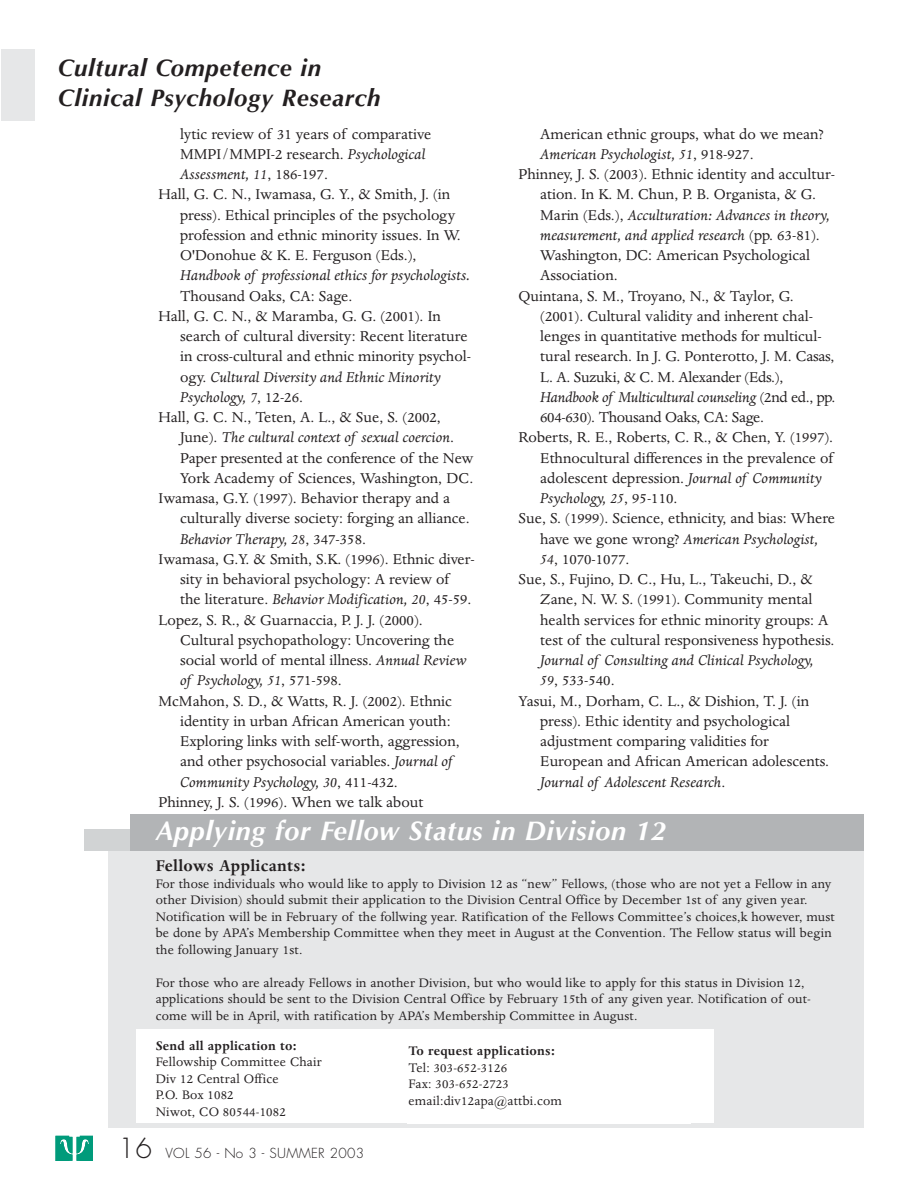
<style>
.page{position:relative;width:918px;height:1188px;background:#fff}
.page>*{position:absolute;margin:0;border:0;box-sizing:border-box;transform-origin:0 0}
.t1{font:italic 700 27px "Optima";letter-spacing:.02em;color:#fff}
.t2{font:italic 700 24px/30px "Optima";letter-spacing:.03em;color:#231f20}
.t3{font:700 18px "Dante";letter-spacing:.02em;color:#231f20}
.t4{font:16.5px "Dante";color:#231f20}
.t5{font:italic 16.5px "Dante";color:#231f20}
.t6{font:16.5px "Dante";letter-spacing:-.02em;color:#231f20}
.t7{font:14.25px/16.5px "Dante";letter-spacing:.015em;color:#231f20}
.t8{font:700 14.25px "Dante";letter-spacing:.02em;color:#231f20}
.t9{font:300 13.5px "Futura";letter-spacing:.02em;color:#231f20}
.s1{font-style:italic}
.s2{font-style:normal}
.s3{font-size:27px}
</style>
<div class="page">
<div style="left:1px;top:49px;width:34px;height:72px;background:#e6e7e8"></div>
<svg style="left:56px;top:1135px;width:37px;height:1px"></svg>
<svg style="left:56px;top:1136px;width:37px;height:24px"></svg>
<div style="left:108px;top:831px;width:756px;height:297px;background:#e6e7e8"></div>
<div style="left:137px;top:1029px;width:577px;height:94px;background:#fff"></div>
<div style="left:85px;top:830px;width:779px;height:21px;background:#d1d3d4"></div>
<div style="left:131px;top:814px;width:733px;height:36px;background:#b2b4b6"></div>
<div style="left:407px;top:1044px;width:283px;height:80px;background:#fff"></div>
<h2 class="t2" style="left:58px;top:56px;width:324px">Cultural Competence in<br>Clinical Psychology Research</h2>
<p class="t4" style="left:180px;top:127px;width:253px">lytic review of 31 years of comparative</p>
<p class="t4" style="left:180px;top:147px;width:247px">MMPI/MMPI-2 research. <span class="s1">Psychological</span></p>
<p class="t5" style="left:180px;top:167px;width:149px">Assessment, 11<span class="s2">, 186-197.</span></p>
<p class="t4" style="left:159px;top:188px;width:293px">Hall, G. C. N., Iwamasa, G. Y., &amp; Smith, J. (in</p>
<p class="t4" style="left:180px;top:208px;width:277px">press). Ethical principles of the psychology</p>
<p class="t4" style="left:180px;top:228px;width:282px">profession and ethnic minority issues. In W.</p>
<p class="t4" style="left:180px;top:248px;width:238px">O'Donohue &amp; K. E. Ferguson (Eds.),</p>
<p class="t5" style="left:180px;top:269px;width:292px">Handbook of professional ethics for psychologists.</p>
<p class="t4" style="left:180px;top:289px;width:174px">Thousand Oaks, CA: Sage.</p>
<p class="t4" style="left:159px;top:309px;width:284px">Hall, G. C. N., &amp; Maramba, G. G. (2001). In</p>
<p class="t4" style="left:180px;top:329px;width:289px">search of cultural diversity: Recent literature</p>
<p class="t4" style="left:180px;top:350px;width:292px">in cross-cultural and ethnic minority psychol-</p>
<p class="t5" style="left:180px;top:370px;width:262px"><span class="s2">ogy.</span> Cultural Diversity and Ethnic Minority</p>
<p class="t5" style="left:180px;top:390px;width:124px">Psychology, 7<span class="s2">, 12-26.</span></p>
<p class="t4" style="left:159px;top:410px;width:284px">Hall, G. C. N., Teten, A. L., &amp; Sue, S. (2002,</p>
<p class="t5" style="left:180px;top:431px;width:276px"><span class="s2">June).</span> The cultural context of sexual coercion<span class="s2">.</span></p>
<p class="t4" style="left:180px;top:451px;width:295px">Paper presented at the conference of the New</p>
<p class="t4" style="left:180px;top:471px;width:295px">York Academy of Sciences, Washington, DC.</p>
<p class="t4" style="left:159px;top:491px;width:293px">Iwamasa, G.Y. (1997). Behavior therapy and a</p>
<p class="t4" style="left:180px;top:512px;width:291px">culturally diverse society: forging an alliance.</p>
<p class="t5" style="left:180px;top:532px;width:187px">Behavior Therapy, 28<span class="s2">, 347-358.</span></p>
<p class="t4" style="left:159px;top:552px;width:318px">Iwamasa, G.Y. &amp; Smith, S.K. (1996). Ethnic diver-</p>
<p class="t4" style="left:180px;top:572px;width:270px">sity in behavioral psychology: A review of</p>
<p class="t5" style="left:180px;top:593px;width:293px"><span class="s2">the literature.</span> Behavior Modification, 20<span class="s2">, 45-59.</span></p>
<p class="t4" style="left:159px;top:613px;width:266px">Lopez, S. R., &amp; Guarnaccia, P. J. J. (2000).</p>
<p class="t4" style="left:180px;top:633px;width:276px">Cultural psychopathology: Uncovering the</p>
<p class="t4" style="left:180px;top:653px;width:288px">social world of mental illness. <span class="s1">Annual Review</span></p>
<p class="t5" style="left:180px;top:674px;width:163px">of Psychology, 51<span class="s2">, 571-598.</span></p>
<p class="t4" style="left:159px;top:694px;width:295px">McMahon, S. D., &amp; Watts, R. J. (2002). Ethnic</p>
<p class="t4" style="left:180px;top:714px;width:272px">identity in urban African American youth:</p>
<p class="t4" style="left:180px;top:734px;width:281px">Exploring links with self-worth, aggression,</p>
<p class="t4" style="left:180px;top:755px;width:274px">and other psychosocial variables. <span class="s1">Journal of</span></p>
<p class="t5" style="left:180px;top:775px;width:219px">Community Psychology, 30<span class="s2">, 411-432.</span></p>
<p class="t4" style="left:159px;top:795px;width:266px">Phinney, J. S. (1996). When we talk about</p>
<p class="t4" style="left:540px;top:127px;width:285px">American ethnic groups, what do we mean?</p>
<p class="t5" style="left:540px;top:147px;width:215px">American Psychologist, 51<span class="s2">, 918-927.</span></p>
<p class="t4" style="left:519px;top:167px;width:318px">Phinney, J. S. (2003). Ethnic identity and accultur-</p>
<p class="t4" style="left:540px;top:188px;width:277px">ation. In K. M. Chun, P. B. Organista, &amp; G.</p>
<p class="t5" style="left:540px;top:208px;width:291px"><span class="s2">Marin (Eds.),</span> Acculturation: Advances in theory,</p>
<p class="t5" style="left:540px;top:228px;width:281px">measurement, and applied research <span class="s2">(pp. 63-81).</span></p>
<p class="t4" style="left:540px;top:248px;width:272px">Washington, DC: American Psychological</p>
<p class="t4" style="left:540px;top:269px;width:79px">Association.</p>
<p class="t4" style="left:519px;top:289px;width:277px">Quintana, S. M., Troyano, N., &amp; Taylor, G.</p>
<p class="t4" style="left:540px;top:309px;width:274px">(2001). Cultural validity and inherent chal-</p>
<p class="t4" style="left:540px;top:329px;width:283px">lenges in quantitative methods for multicul-</p>
<p class="t4" style="left:540px;top:350px;width:296px">tural research. In J. G. Ponterotto, J. M. Casas,</p>
<p class="t6" style="left:540px;top:370px;width:245px">L. A. Suzuki, &amp; C. M. Alexander (Eds.),</p>
<p class="t5" style="left:540px;top:390px;width:297px">Handbook of Multicultural counseling <span class="s2">(2nd ed., pp.</span></p>
<p class="t6" style="left:540px;top:410px;width:225px">604-630). Thousand Oaks, CA: Sage.</p>
<p class="t4" style="left:519px;top:431px;width:316px">Roberts, R. E., Roberts, C. R., &amp; Chen, Y. (1997).</p>
<p class="t4" style="left:540px;top:451px;width:294px">Ethnocultural differences in the prevalence of</p>
<p class="t4" style="left:540px;top:471px;width:283px">adolescent depression. <span class="s1">Journal of Community</span></p>
<p class="t5" style="left:540px;top:491px;width:139px">Psychology, 25<span class="s2">, 95-110.</span></p>
<p class="t4" style="left:519px;top:512px;width:318px">Sue, S. (1999). Science, ethnicity, and bias: Where</p>
<p class="t5" style="left:540px;top:532px;width:280px"><span class="s2">have we gone wrong?</span> American Psychologist,</p>
<p class="t4" style="left:540px;top:552px;width:91px"><span class="s1">54</span>, 1070-1077.</p>
<p class="t4" style="left:519px;top:572px;width:296px">Sue, S., Fujino, D. C., Hu, L., Takeuchi, D., &amp;</p>
<p class="t4" style="left:540px;top:593px;width:274px">Zane, N. W. S. (1991). Community mental</p>
<p class="t4" style="left:540px;top:613px;width:290px">health services for ethnic minority groups: A</p>
<p class="t4" style="left:540px;top:633px;width:296px">test of the cultural responsiveness hypothesis.</p>
<p class="t5" style="left:540px;top:653px;width:275px">Journal of Consulting and Clinical Psychology,</p>
<p class="t4" style="left:540px;top:674px;width:76px"><span class="s1">59</span>, 533-540.</p>
<p class="t4" style="left:519px;top:694px;width:292px">Yasui, M., Dorham, C. L., &amp; Dishion, T. J. (in</p>
<p class="t4" style="left:540px;top:714px;width:251px">press). Ethic identity and psychological</p>
<p class="t4" style="left:540px;top:734px;width:230px">adjustment comparing validities for</p>
<p class="t4" style="left:540px;top:755px;width:290px">European and African American adolescents.</p>
<p class="t5" style="left:540px;top:775px;width:187px">Journal of Adolescent Research<span class="s2">.</span></p>
<h1 class="t1" style="left:156px;top:819px;width:512px">Applying for Fellow Status in Division 12</h1>
<p class="t3" style="left:156px;top:859px;width:152px">Fellows Applicants:</p>
<p class="t7" style="left:156px;top:876px;width:681px">For those individuals who would like to apply to Division 12 as “new” Fellows, (those who are not yet a Fellow in any other Division) should submit their application to the Division Central Office by December 1st of any given year.<br>Notification will be in February of the follwing year. Ratification of the Fellows Committee’s choices,k however, must be done by APA’s Membership Committee when they meet in August at the Convention. The Fellow status will begin the following January 1st.</p>
<p class="t7" style="left:156px;top:975px;width:657px">For those who are already Fellows in another Division, but who would like to apply for this status in Division 12, applications should be sent to the Division Central Office by February 15th of any given year. Notification of out&shy;come will be in April, with ratification by APA’s Membership Committee in August.</p>
<p class="t8" style="left:156px;top:1040px;width:142px">Send all application to:</p>
<p class="t7" style="left:156px;top:1055px;width:167px">Fellowship Committee Chair<br>Div 12 Central Office<br>P.O. Box 1082<br>Niwot, CO 80544-1082</p>
<p class="t8" style="left:409px;top:1045px;width:148px">To request applications:</p>
<p class="t7" style="left:409px;top:1060px;width:155px">Tel: 303-652-3126<br>Fax: 303-652-2723 email:div12apa@attbi.com</p>
<p class="t9" style="left:118px;top:1147px;width:247px"><span class="s3">16</span> VOL 56 - No 3 - SUMMER 2003</p>
</div>
